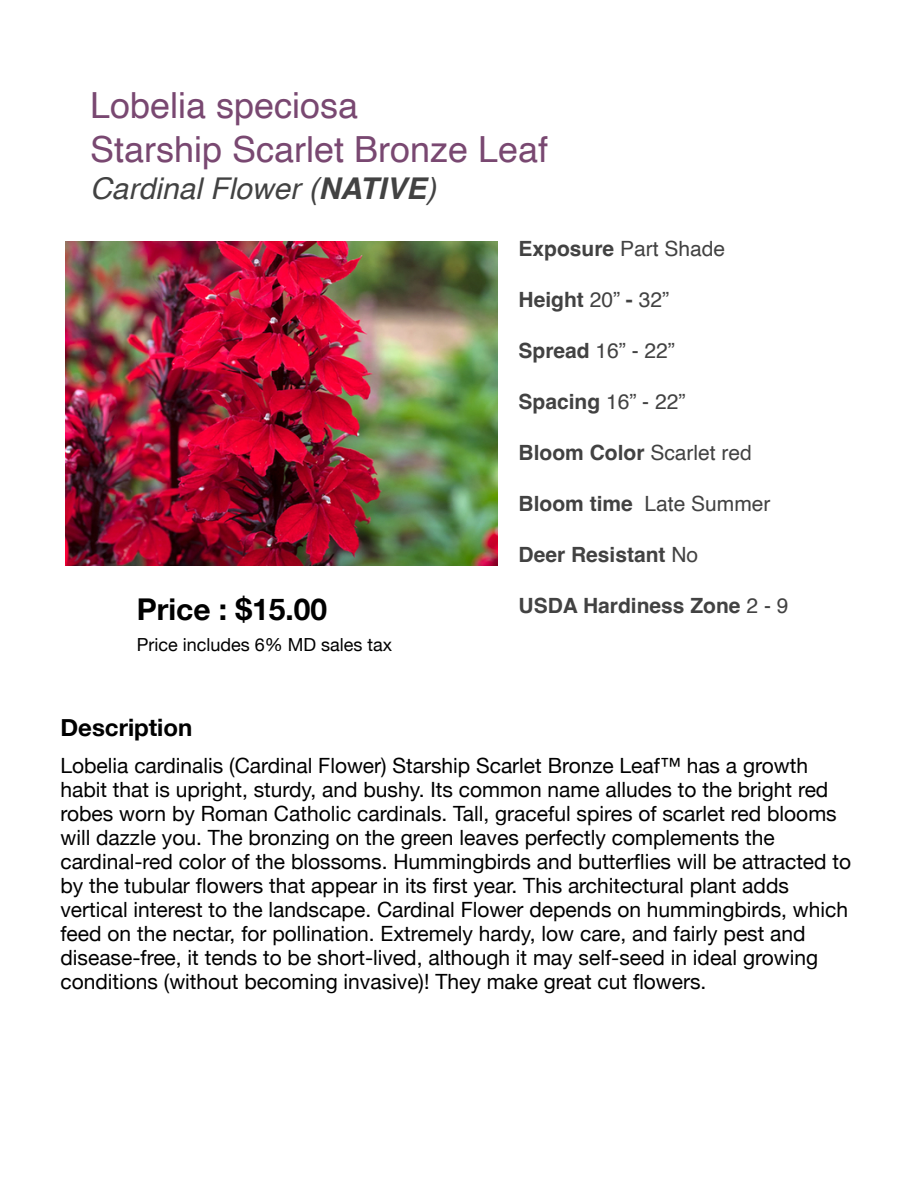
<style>
.page{position:relative;width:918px;height:1188px;background:#fff}
.page>*{position:absolute;margin:0;border:0;box-sizing:border-box;transform-origin:0 0}
.t1{font:36px/43.5px "Helvetica";color:#794871}
.t2{font:italic 30px "Helvetica";color:#424242}
.t3{font:700 30px "Helvetica Neue";color:#000}
.t4{font:700 24px "Helvetica Neue";color:#000}
.t5{font:21px/24px "Helvetica Neue";color:#000}
.t6{font:700 21px "Helvetica";color:#424242}
.t7{font:21px "Helvetica";color:#424242}
.t8{font:18px "Helvetica Neue";color:#000}
.s1{font-weight:700}
.s2{font-weight:400}
</style>
<div class="page">
<img style="left:65px;top:242px;width:432px;height:324px">
<h1 class="t1" style="left:90px;top:86px;width:460px">Lobelia speciosa<br>Starship Scarlet Bronze Leaf</h1>
<h2 class="t2" style="left:90px;top:177px;width:348px">Cardinal Flower (<span class="s1">NATIVE</span>)</h2>
<p class="t7" style="left:519px;top:240px;width:208px"><span class="s1">Exposure</span> Part Shade</p>
<p class="t6" style="left:519px;top:291px;width:152px">Height <span class="s2">20”</span> - <span class="s2">32”</span></p>
<p class="t7" style="left:519px;top:342px;width:158px"><span class="s1">Spread</span> 16” - 22”</p>
<p class="t6" style="left:519px;top:393px;width:168px">Spacing <span class="s2">16” - 22”</span></p>
<p class="t6" style="left:519px;top:444px;width:235px">Bloom Color <span class="s2">Scarlet red</span></p>
<p class="t7" style="left:519px;top:495px;width:254px"><span class="s1">Bloom time</span> Late Summer</p>
<p class="t6" style="left:519px;top:546px;width:181px">Deer Resistant <span class="s2">No</span></p>
<p class="t6" style="left:519px;top:597px;width:271px">USDA Hardiness Zone <span class="s2">2 - 9</span></p>
<h2 class="t3" style="left:137px;top:591px;width:192px">Price : $15.00</h2>
<p class="t8" style="left:137px;top:634px;width:257px">Price includes 6% MD sales tax</p>
<p class="t4" style="left:60px;top:713px;width:133px">Description</p>
<p class="t5" style="left:60px;top:753px;width:792px">Lobelia cardinalis (Cardinal Flower) Starship Scarlet Bronze Leaf™ has a growth habit that is upright, sturdy, and bushy. Its common name alludes to the bright red robes worn by Roman Catholic cardinals. Tall, graceful spires of scarlet red blooms will dazzle you. The bronzing on the green leaves perfectly complements the cardinal-red color of the blossoms. Hummingbirds and butterflies will be attracted to by the tubular flowers that appear in its first year. This architectural plant adds vertical interest to the landscape. Cardinal Flower depends on hummingbirds, which feed on the nectar, for pollination. Extremely hardy, low care, and fairly pest and disease-free, it tends to be short-lived, although it may self-seed in ideal growing conditions (without becoming invasive)! They make great cut flowers.</p>
</div>
